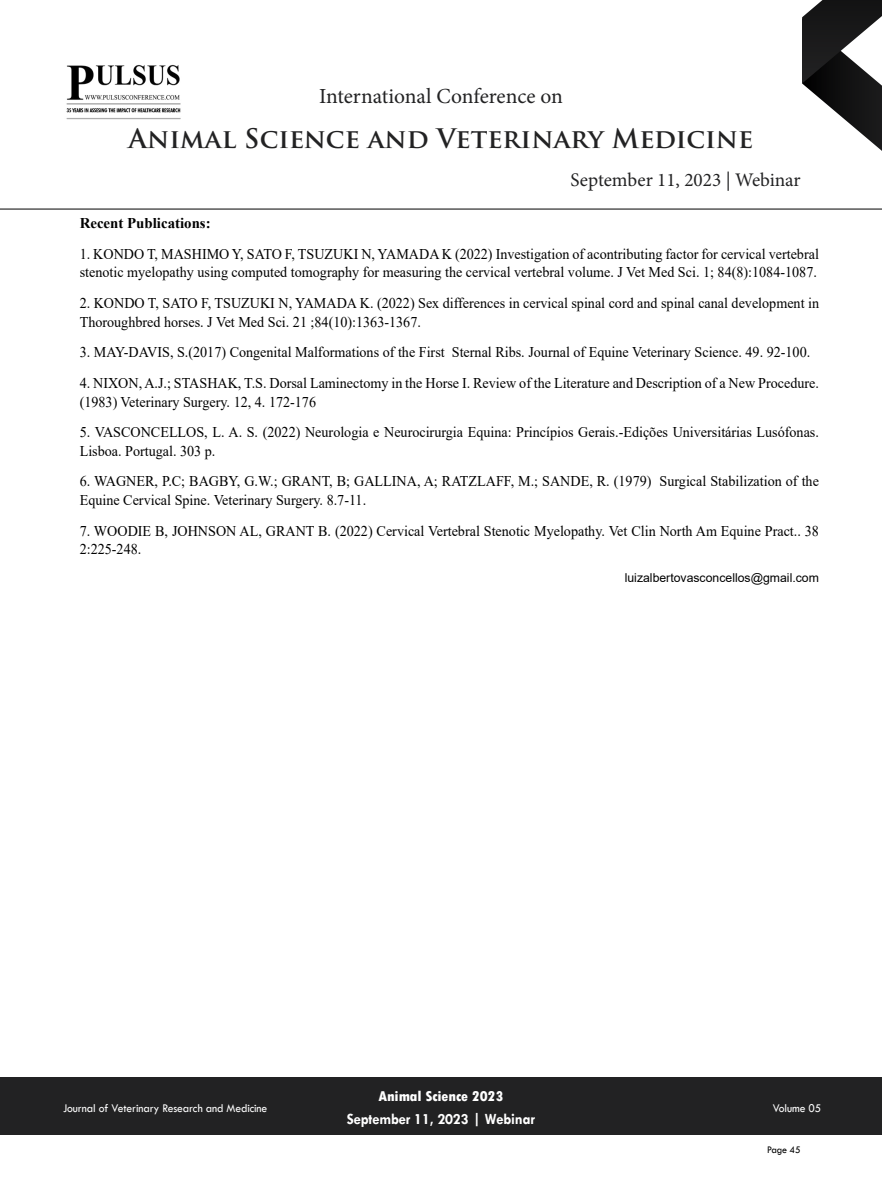
<style>
.page{position:relative;width:882px;height:1197px;background:#fff}
.page>*{position:absolute;margin:0;border:0;box-sizing:border-box;transform-origin:0 0}
.t1{font:700 26.25px "Trajan Pro";color:#222223}
.t2{font:21.53px "Minion Pro";letter-spacing:-.005em;color:#222223}
.t3{font:19.25px "Minion Pro";color:#222223}
.t4{font:700 15.75px "Tw Cen";letter-spacing:-.01em;color:#fff;scale:.95 1}
.t5{font:14.88px/18.4px "Times New Roman";color:#000;scale:.95 1}
.t6{font:700 14.88px "Times New Roman";color:#000}
.t7{font:800 condensed 14.88px "Tw Cen";letter-spacing:-.01em;color:#fff;scale:1.1 1}
.t8{font:12.25px "Tw Cen";letter-spacing:-.01em;color:#fff;scale:.95 1}
.t9{font:12.25px "Arial";color:#000}
.t10{font:10.5px "Tw Cen";letter-spacing:-.02em;color:#000;scale:.95 1}
</style>
<div class="page">
<svg style="left:802px;top:0;width:80px;height:151px"></svg>
<div style="left:0;top:1077px;width:882px;height:58px;background:#222223"></div>
<hr style="left:0;top:209px;width:882px;height:1px;background:#000">
<img style="left:66px;top:64px;width:115px;height:56px">
<h2 class="t2" style="left:319px;top:82px;width:245px">International Conference on</h2>
<h1 class="t1" style="left:129px;top:122px;width:626px">Animal Science and Veterinary Medicine</h1>
<p class="t3" style="left:571px;top:167px;width:232px">September 11, 2023 | Webinar</p>
<p class="t6" style="left:80px;top:213px;width:132px">Recent Publications:</p>
<p class="t5" style="left:80px;top:244px;width:780px">1. KONDO T, MASHIMO Y, SATO F, TSUZUKI N, YAMADA K (2022) Investigation of acontributing factor for cervical vertebral stenotic myelopathy using computed tomography for measuring the cervical vertebral volume. J Vet Med Sci. 1; 84(8):1084-1087.</p>
<p class="t5" style="left:80px;top:294px;width:780px">2. KONDO T, SATO F, TSUZUKI N, YAMADA K. (2022) Sex differences in cervical spinal cord and spinal canal development in<br>Thoroughbred horses. J Vet Med Sci. 21 ;84(10):1363-1367.</p>
<p class="t5" style="left:80px;top:343px;width:771px">3. MAY-DAVIS, S.(2017) Congenital Malformations of the First Sternal Ribs. Journal of Equine Veterinary Science. 49. 92-100.</p>
<p class="t5" style="left:80px;top:374px;width:780px">4. NIXON, A.J.; STASHAK, T.S. Dorsal Laminectomy in the Horse I. Review of the Literature and Description of a New Procedure. (1983) Veterinary Surgery. 12, 4. 172-176</p>
<p class="t5" style="left:80px;top:423px;width:780px">5. VASCONCELLOS, L. A. S. (2022) Neurologia e Neurocirurgia Equina: Princípios Gerais.-Edições Universitárias Lusófonas.<br>Lisboa. Portugal. 303 p.</p>
<p class="t5" style="left:80px;top:472px;width:780px">6. WAGNER, P.C; BAGBY, G.W.; GRANT, B; GALLINA, A; RATZLAFF, M.; SANDE, R. (1979) Surgical Stabilization of the<br>Equine Cervical Spine. Veterinary Surgery. 8.7-11.</p>
<p class="t5" style="left:80px;top:521px;width:780px">7. WOODIE B, JOHNSON AL, GRANT B. (2022) Cervical Vertebral Stenotic Myelopathy. Vet Clin North Am Equine Pract.. 38<br>2:225-248.</p>
<p class="t9" style="left:625px;top:569px;width:196px">luizalbertovasconcellos@gmail.com</p>
<p class="t7" style="left:379px;top:1087px;width:115px">Animal Science 2023</p>
<p class="t4" style="left:347px;top:1110px;width:200px">September 11, 2023 | Webinar</p>
<p class="t8" style="left:63px;top:1100px;width:217px">Journal of Veterinary Research and Medicine</p>
<p class="t8" style="left:773px;top:1100px;width:53px">Volume 05</p>
<p class="t10" style="left:767px;top:1143px;width:37px">Page 45</p>
</div>
